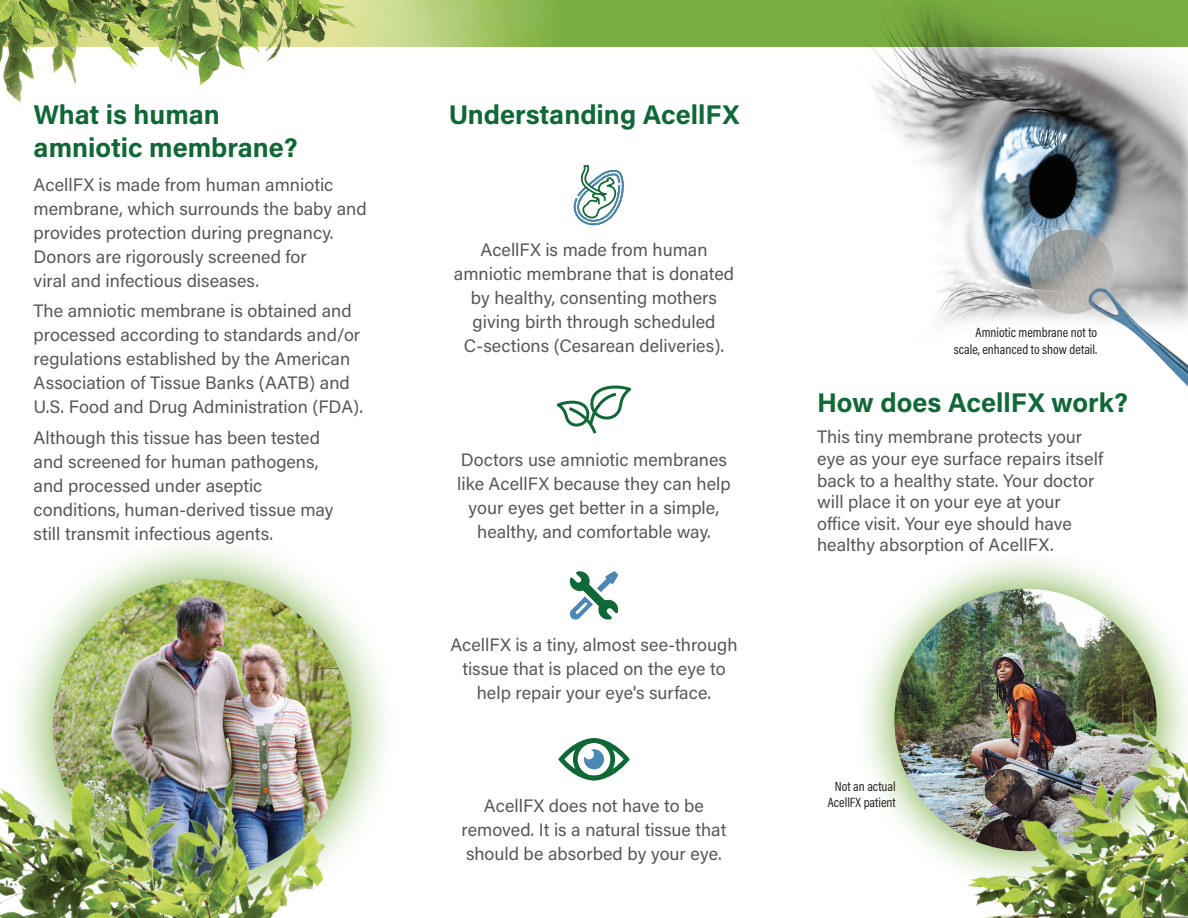
<style>
.page{position:relative;width:1188px;height:918px;background:#fff}
.page>*{position:absolute;margin:0;border:0;box-sizing:border-box;transform-origin:0 0}
.t1{font:700 27px/32.4px "Acumin Pro";color:#106836}
.t2{font:18px/24px "Acumin Pro";color:#57585a}
.t3{font:13.5px/16.2px "Acumin Pro Cond";color:#231f20;text-align:center}
</style>
<div class="page">
<div style="left:853px;top:547px;width:335px;height:346px;background:#79ae42;opacity:.9"></div>
<img style="left:894px;top:589px;width:263px;height:262px;border-radius:131px">
<img style="left:0;top:0;width:815px;height:103px">
<img style="left:834px;top:0;width:354px;height:328px">
<img style="left:999px;top:204px;width:189px;height:183px">
<img style="left:922px;top:639px;width:266px;height:279px">
<div style="left:5px;top:531px;width:395px;height:387px;background:#79ae42;opacity:.9"></div>
<img style="left:0;top:585px;width:337px;height:333px">
<svg style="left:573px;top:165px;width:51px;height:60px"></svg>
<svg style="left:557px;top:385px;width:74px;height:48px"></svg>
<svg style="left:569px;top:571px;width:50px;height:49px"></svg>
<svg style="left:558px;top:738px;width:72px;height:42px"></svg>
<p class="t1" style="left:34px;top:97px;width:265px">What is human amniotic membrane?</p>
<p class="t2" style="left:34px;top:171px;width:335px">AcellFX is made from human amniotic membrane, which surrounds the baby and provides protection during pregnancy.<br>Donors are rigorously screened for<br>viral and infectious diseases.</p>
<p class="t2" style="left:34px;top:298px;width:331px">The amniotic membrane is obtained and processed according to standards and/or regulations established by the American Association of Tissue Banks (AATB) and U.S. Food and Drug Administration (FDA).</p>
<p class="t2" style="left:34px;top:425px;width:301px">Although this tissue has been tested and screened for human pathogens, and processed under aseptic conditions, human-derived tissue may still transmit infectious agents.</p>
<p class="t1" style="left:449px;top:98px;width:292px">Understanding AcellFX</p>
<p class="t2" style="left:454px;top:237px;width:282px;text-align:center">AcellFX is made from human amniotic membrane that is donated by healthy, consenting mothers giving birth through scheduled<br>C-sections (Cesarean deliveries).</p>
<p class="t2" style="left:457px;top:447px;width:275px;text-align:center">Doctors use amniotic membranes like AcellFX because they can help your eyes get better in a simple, healthy, and comfortable way.</p>
<p class="t2" style="left:450px;top:632px;width:289px;text-align:center">AcellFX is a tiny, almost see-through tissue that is placed on the eye to help repair your eye's surface.</p>
<p class="t2" style="left:462px;top:793px;width:266px;text-align:center">AcellFX does not have to be removed. It is a natural tissue that should be absorbed by your eye.</p>
<p class="t3" style="left:954px;top:324px;width:145px;text-align:right">Amniotic membrane not to scale, enhanced to show detail.</p>
<p class="t1" style="left:817px;top:385px;width:312px">How does AcellFX work?</p>
<p class="t2" style="left:817px;top:426px;width:288px;line-height:21.6px">This tiny membrane protects your eye as your eye surface repairs itself back to a healthy state. Your doctor will place it on your eye at your office visit. Your eye should have healthy absorption of AcellFX.</p>
<p class="t3" style="left:828px;top:778px;width:70px">Not an actual<br>AcellFX patient</p>
</div>
